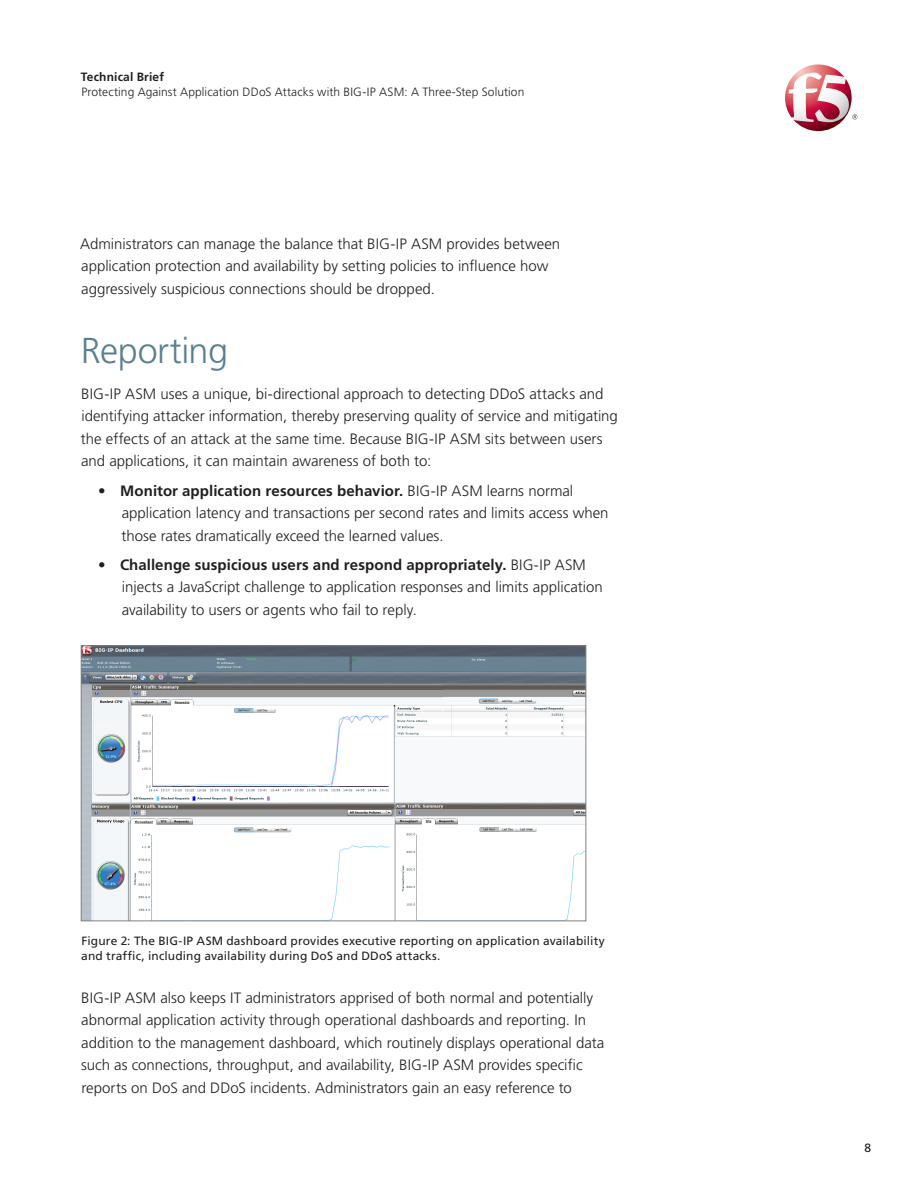
<style>
.page{position:relative;width:918px;height:1188px;background:#fff}
.page>*{position:absolute;margin:0;border:0;box-sizing:border-box;transform-origin:0 0}
.WP-Section_Header{font:300 36px "Frutiger LT Std";letter-spacing:-.015em;color:#5a7f91}
.WP-Body_Copy{font:300 15px/22.5px "Frutiger LT Std";color:#231f20}
.WP-Bullets{font:300 15px/22.5px "Frutiger LT Std";color:#231f20}
.WP-Table_Screencap_D{font:12px/15px "Frutiger LT Std";letter-spacing:.01em;color:#231f20}
.t1{font:300 12px "Frutiger LT Std";letter-spacing:.01em;color:#231f20}
.t2{font:700 12px "Frutiger LT Std";letter-spacing:.015em;color:#231f20}
.s1{font-weight:700}
</style>
<div class="page">
<svg style="left:785px;top:64px;width:72px;height:67px"></svg>
<img style="left:83px;top:648px;width:501px;height:271px">
<div style="left:81px;top:646px;width:505px;height:275px;border:1px solid #808285"></div>
<p class="t2" style="left:81px;top:70px;width:85px">Technical Brief</p>
<p class="t1" style="left:81px;top:85px;width:444px">Protecting Against Application DDoS Attacks with BIG-IP ASM: A Three-Step Solution</p>
<p class="WP-Body_Copy" style="left:80px;top:233px;width:481px">Administrators can manage the balance that BIG-IP ASM provides between application protection and availability by setting policies to influence how aggressively suspicious connections should be dropped.</p>
<p class="WP-Section_Header" style="left:81px;top:330px;width:149px">Reporting</p>
<p class="WP-Body_Copy" style="left:81px;top:383px;width:538px">BIG-IP ASM uses a unique, bi-directional approach to detecting DDoS attacks and identifying attacker information, thereby preserving quality of service and mitigating the effects of an attack at the same time. Because BIG-IP ASM sits between users and applications, it can maintain awareness of both to:</p>
<p class="WP-Bullets" style="left:121px;top:479px;width:489px;text-indent:-23px">• <span class="s1">Monitor application resources behavior.</span> BIG-IP ASM learns normal application latency and transactions per second rates and limits access when those rates dramatically exceed the learned values.</p>
<p class="WP-Bullets" style="left:122px;top:554px;width:483px;text-indent:-24px">• <span class="s1">Challenge suspicious users and respond appropriately.</span> BIG-IP ASM injects a JavaScript challenge to application responses and limits application availability to users or agents who fail to reply.</p>
<p class="WP-Table_Screencap_D" style="left:81px;top:933px;width:525px">Figure 2: The BIG-IP ASM dashboard provides executive reporting on application availability and traffic, including availability during DoS and DDoS attacks.</p>
<p class="WP-Body_Copy" style="left:81px;top:986px;width:525px">BIG-IP ASM also keeps IT administrators apprised of both normal and potentially abnormal application activity through operational dashboards and reporting. In addition to the management dashboard, which routinely displays operational data such as connections, throughput, and availability, BIG-IP ASM provides specific reports on DoS and DDoS incidents. Administrators gain an easy reference to</p>
<p class="WP-Table_Screencap_D" style="left:864px;top:1141px;width:8px">8</p>
</div>
